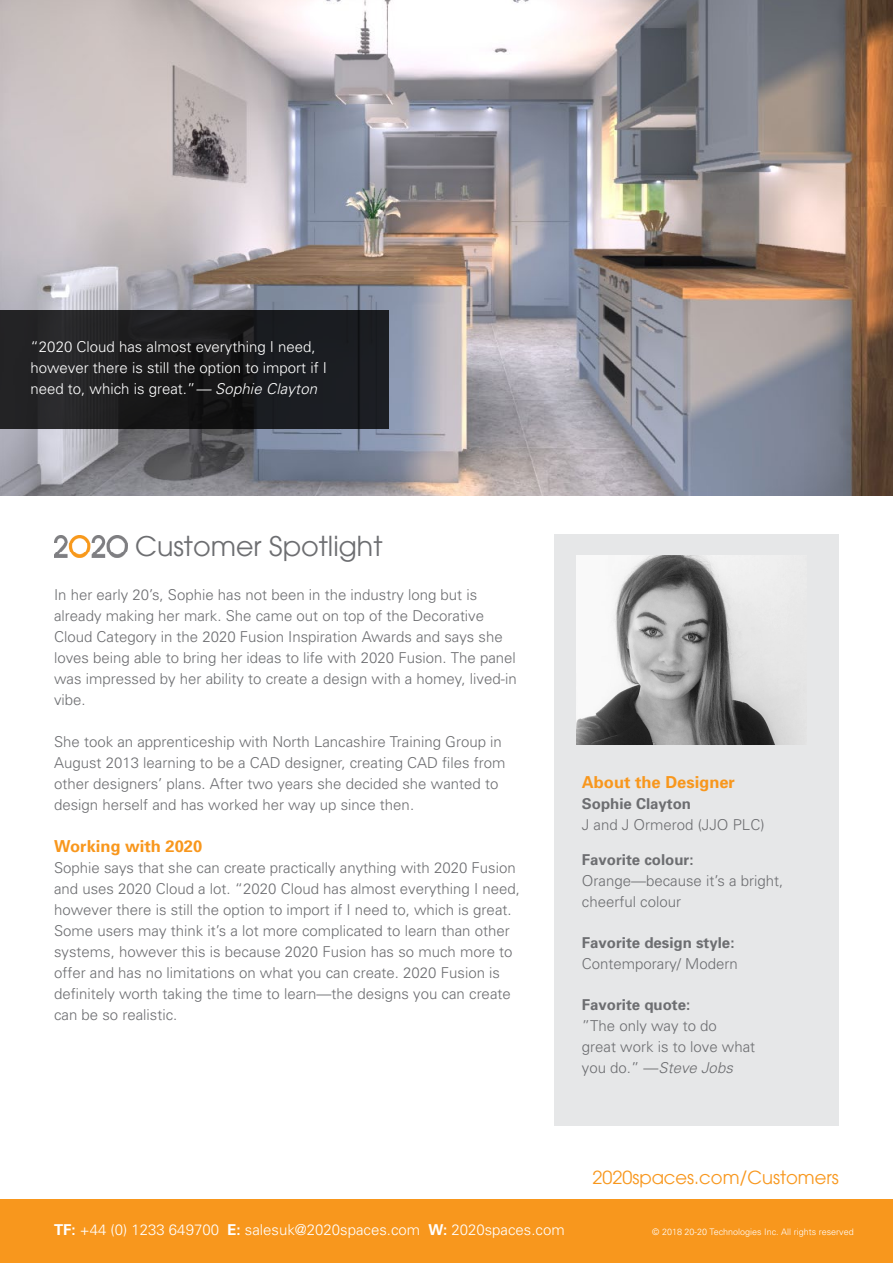
<style>
.page{position:relative;width:893px;height:1263px;background:#fff}
.page>*{position:absolute;margin:0;border:0;box-sizing:border-box;transform-origin:0 0}
.t1{font:27px "Avant Garde";color:#6d6e71}
.t2{font:18px "Avant Garde";color:#f8971d}
.t3{font:700 16.5px "Univers";color:#f8971d}
.t4{font:300 15px/21px "Univers";color:#6d6e71}
.t5{font:300 15px/21px "Univers";color:#fff}
.t6{font:700 15px "Univers";color:#6d6e71}
.t7{font:300 9px "Univers";color:#fff}
.s1{font-style:italic}
.s2{font-weight:700}
</style>
<div class="page">
<img style="left:0;top:0;width:893px;height:495px">
<div style="left:555px;top:534px;width:284px;height:591px;background:#e6e7e8"></div>
<svg style="left:0;top:310px;width:389px;height:118px;background:#1d1d20"></svg>
<img style="left:54px;top:536px;width:74px;height:21px">
<img style="left:576px;top:555px;width:220px;height:189px">
<div style="left:0;top:1200px;width:893px;height:63px;background:#f8971d"></div>
<p class="t5" style="left:30px;top:336px;width:298px">“2020 Cloud has almost everything I need, however there is still the option to import if I need to, which is great.”<span class="s1">— Sophie Clayton</span></p>
<h1 class="t1" style="left:135px;top:530px;width:249px">Customer Spotlight</h1>
<p class="t4" style="left:54px;top:584px;width:464px">In her early 20’s, Sophie has not been in the industry long but is already making her mark. She came out on top of the Decorative Cloud Category in the 2020 Fusion Inspiration Awards and says she loves being able to bring her ideas to life with 2020 Fusion. The panel was impressed by her ability to create a design with a homey, lived‑in vibe.</p>
<p class="t4" style="left:54px;top:731px;width:453px">She took an apprenticeship with North Lancashire Training Group in August 2013 learning to be a CAD designer, creating CAD files from other designers’ plans. After two years she decided she wanted to design herself and has worked her way up since then.</p>
<p class="t3" style="left:54px;top:836px;width:150px">Working with 2020</p>
<p class="t4" style="left:54px;top:857px;width:467px">Sophie says that she can create practically anything with 2020 Fusion and uses 2020 Cloud a lot. “2020 Cloud has almost everything I need, however there is still the option to import if I need to, which is great.<br>Some users may think it’s a lot more complicated to learn than other systems, however this is because 2020 Fusion has so much more to offer and has no limitations on what you can create. 2020 Fusion is definitely worth taking the time to learn—the designs you can create can be so realistic.</p>
<p class="t3" style="left:582px;top:773px;width:155px">About the Designer</p>
<p class="t6" style="left:582px;top:795px;width:111px">Sophie Clayton</p>
<p class="t4" style="left:582px;top:815px;width:184px">J and J Ormerod (JJO PLC)</p>
<p class="t6" style="left:582px;top:850px;width:113px">Favorite colour:</p>
<p class="t4" style="left:582px;top:870px;width:203px">Orange—because it’s a bright, cheerful colour</p>
<p class="t6" style="left:582px;top:934px;width:154px">Favorite design style:</p>
<p class="t4" style="left:582px;top:953px;width:157px">Contemporary/ Modern</p>
<p class="t6" style="left:582px;top:996px;width:110px">Favorite quote:</p>
<p class="t4" style="left:582px;top:1016px;width:175px">”The only way to do<br>great work is to love what you do.” —<span class="s1">Steve Jobs</span></p>
<p class="t2" style="left:592px;top:1166px;width:248px">2020spaces.com/Customers</p>
<p class="t5" style="left:54px;top:1219px;width:512px"><span class="s2">TF:</span> +44 (0) 1233 649700 <span class="s2">E:</span> salesuk@2020spaces.com <span class="s2">W:</span> 2020spaces.com</p>
<p class="t7" style="left:652px;top:1226px;width:203px">© 2018 20-20 Technologies Inc. All rights reserved</p>
</div>
